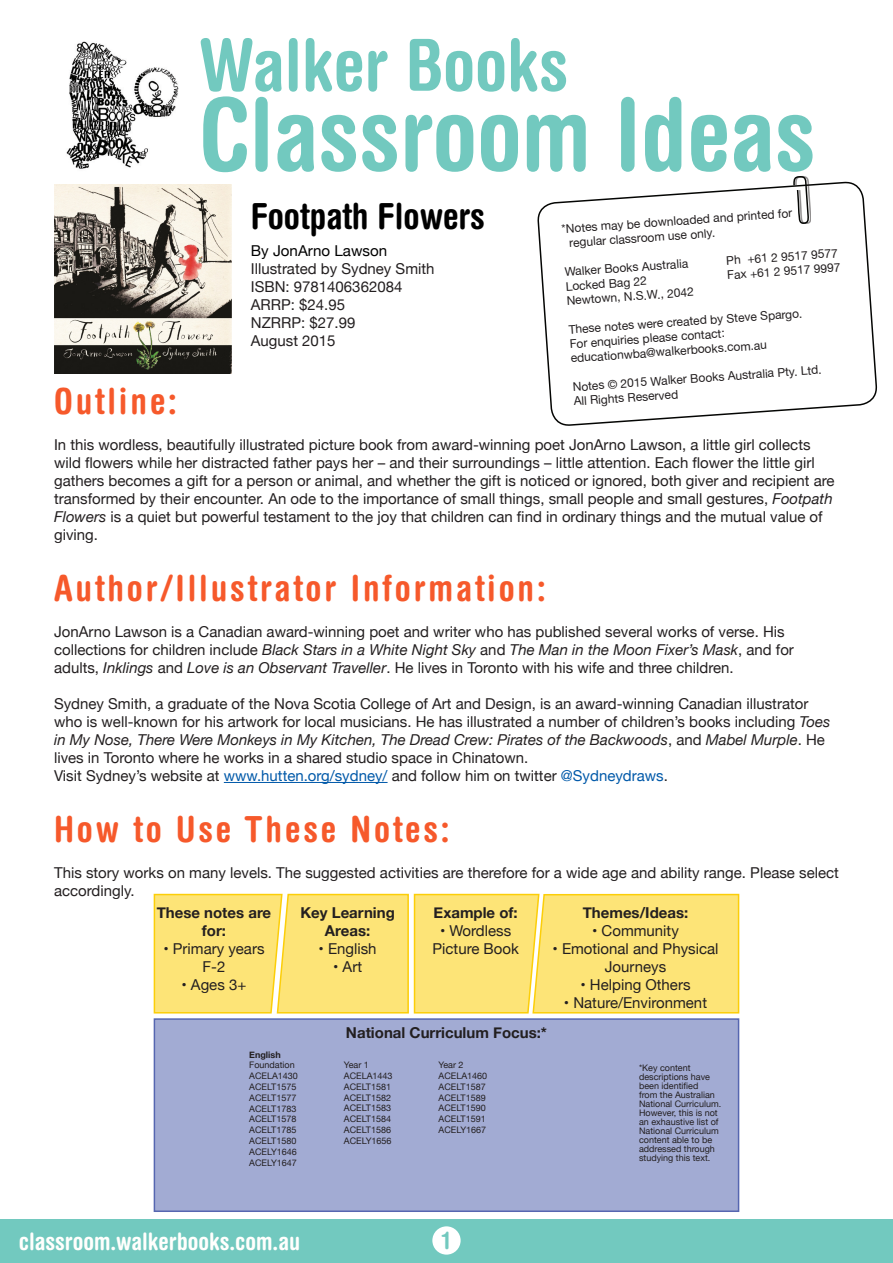
<style>
.page{position:relative;width:893px;height:1263px;background:#fff}
.page>*{position:absolute;margin:0;border:0;box-sizing:border-box;transform-origin:0 0}
.t1{font:700 condensed 100.5px "Helvetica Rounded";color:#72c9bf}
.t2{font:700 condensed 72px "Helvetica Rounded";color:#72c9bf}
.t3{font:700 condensed 36px "Helvetica Rounded";letter-spacing:.08em;color:#f6592b}
.t4{font:700 condensed 36px "Helvetica Rounded";color:#000}
.t5{font:700 condensed 24px "Helvetica Rounded";color:#fffffd}
.t6{font:700 condensed 24px "Helvetica Rounded";color:#72c9bf}
.t7{font:15px/18px "Helvetica Neue";color:#231f20}
.t8{font:700 15px/18px "Helvetica Neue";color:#231f20;text-align:center}
.t9{font:15px "Helvetica Neue";color:#000}
.t10{font:12px/14.4px "Helvetica Neue";color:#231f20}
.t11{font:9px/9px "Helvetica Neue";color:#231f20}
.t12{font:700 9px "Helvetica Neue";color:#231f20}
.s1{font-style:italic}
.s2{color:#0159a9}
</style>
<div class="page">
<div style="left:0;top:1219px;width:893px;height:44px;background:#72c9bf"></div>
<img style="left:66px;top:41px;width:113px;height:128px">
<svg style="left:537px;top:181px;width:340px;height:245px"></svg>
<div style="left:795px;top:176px;width:16px;height:48px;background:#231f20;opacity:.5"></div>
<svg style="left:792px;top:176px;width:17px;height:49px"></svg>
<div style="left:154px;top:1019px;width:585px;height:192px;background:#a2abd3"></div>
<div style="left:154px;top:1018px;width:585px;height:194px;border:2px solid #5666b0"></div>
<svg style="left:153px;top:893px;width:587px;height:121px;background:#fde477"></svg>
<div style="left:432px;top:1226px;width:29px;height:28px;background:#fff;border-radius:50%"></div>
<hr style="left:224px;top:782px;width:164px;height:1px;background:#0159a9">
<img style="left:54px;top:185px;width:178px;height:188px">
<h2 class="t2" style="left:199px;top:21px;width:371px">Walker Books</h2>
<h1 class="t1" style="left:199px;top:74px;width:618px">Classroom Ideas</h1>
<p class="t10" style="left:561px;top:222px;width:233px;rotate:-4deg">*Notes may be downloaded and printed for</p>
<p class="t10" style="left:569px;top:236px;width:148px;rotate:-4deg">regular classroom use only.</p>
<p class="t10" style="left:564px;top:265px;width:125px;rotate:-4deg">Walker Books Australia</p>
<p class="t4" style="left:251px;top:194px;width:236px">Footpath Flowers</p>
<p class="t9" style="left:251px;top:240px;width:138px">By JonArno Lawson</p>
<p class="t7" style="left:251px;top:261px;width:185px">Illustrated by Sydney Smith</p>
<p class="t7" style="left:251px;top:279px;width:153px">ISBN: 9781406362084</p>
<p class="t7" style="left:251px;top:297px;width:96px">ARRP: $24.95</p>
<p class="t7" style="left:251px;top:315px;width:106px">NZRRP: $27.99</p>
<p class="t7" style="left:251px;top:333px;width:86px">August 2015</p>
<p class="t10" style="left:726px;top:254px;width:113px;rotate:-4deg">Ph +61 2 9517 9577</p>
<p class="t10" style="left:727px;top:268px;width:115px;rotate:-4deg">Fax +61 2 9517 9997</p>
<p class="t10" style="left:565px;top:280px;width:83px;rotate:-4deg">Locked Bag 22</p>
<p class="t10" style="left:566px;top:294px;width:129px;rotate:-4deg">Newtown, N.S.W., 2042</p>
<p class="t10" style="left:568px;top:323px;width:236px;rotate:-4deg">These notes were created by Steve Spargo.<br>For enquiries please contact: educationwba@walkerbooks.com.au</p>
<p class="t10" style="left:572px;top:380px;width:251px;rotate:-4deg">Notes © 2015 Walker Books Australia Pty. Ltd.</p>
<p class="t10" style="left:573px;top:395px;width:106px;rotate:-4deg">All Rights Reserved</p>
<p class="t3" style="left:54px;top:379px;width:124px">Outline:</p>
<p class="t7" style="left:54px;top:436px;width:782px">In this wordless, beautifully illustrated picture book from award-winning poet JonArno Lawson, a little girl collects wild flowers while her distracted father pays her – and their surroundings – little attention. Each flower the little girl gathers becomes a gift for a person or animal, and whether the gift is noticed or ignored, both giver and recipient are transformed by their encounter. An ode to the importance of small things, small people and small gestures, <span class="s1">Footpath Flowers</span> is a quiet but powerful testament to the joy that children can find in ordinary things and the mutual value of giving.</p>
<p class="t3" style="left:54px;top:566px;width:493px">Author/Illustrator Information:</p>
<p class="t7" style="left:54px;top:623px;width:741px">JonArno Lawson is a Canadian award-winning poet and writer who has published several works of verse. His collections for children include <span class="s1">Black Stars in a White Night Sky</span> and <span class="s1">The Man in the Moon Fixer’s Mask</span>, and for adults, <span class="s1">Inklings</span> and <span class="s1">Love is an Observant Traveller</span>. He lives in Toronto with his wife and three children.</p>
<p class="t7" style="left:54px;top:695px;width:778px">Sydney Smith, a graduate of the Nova Scotia College of Art and Design, is an award-winning Canadian illustrator who is well-known for his artwork for local musicians. He has illustrated a number of children’s books including <span class="s1">Toes in My Nose, There Were Monkeys in My Kitchen, The Dread Crew: Pirates of the Backwoods</span>, and <span class="s1">Mabel Murple</span>. He lives in Toronto where he works in a shared studio space in Chinatown.</p>
<p class="t7" style="left:54px;top:767px;width:615px">Visit Sydney’s website at <span class="s2">www.hutten.org/sydney/</span> and follow him on twitter <span class="s2">@Sydneydraws</span>.</p>
<p class="t3" style="left:54px;top:807px;width:397px">How to Use These Notes:</p>
<p class="t7" style="left:54px;top:865px;width:786px">This story works on many levels. The suggested activities are therefore for a wide age and ability range. Please select accordingly.</p>
<p class="t8" style="left:157px;top:904px;width:116px">These notes are for:</p>
<p class="t7" style="left:163px;top:941px;width:103px;text-align:center">• Primary years<br>F-2</p>
<p class="t7" style="left:182px;top:977px;width:66px">• Ages 3+</p>
<p class="t8" style="left:300px;top:904px;width:96px">Key Learning<br>Areas:</p>
<p class="t7" style="left:319px;top:941px;width:60px">• English</p>
<p class="t7" style="left:333px;top:959px;width:30px">• Art</p>
<p class="t8" style="left:434px;top:904px;width:86px">Example of:</p>
<p class="t7" style="left:432px;top:923px;width:88px;text-align:center">• Wordless<br>Picture Book</p>
<p class="t8" style="left:583px;top:904px;width:107px">Themes/Ideas:</p>
<p class="t7" style="left:592px;top:923px;width:88px">• Community</p>
<p class="t7" style="left:553px;top:941px;width:167px;text-align:center">• Emotional and Physical<br>Journeys</p>
<p class="t7" style="left:580px;top:977px;width:111px">• Helping Others</p>
<p class="t7" style="left:564px;top:995px;width:145px">• Nature/Environment</p>
<p class="t8" style="left:346px;top:1024px;width:203px">National Curriculum Focus:*</p>
<p class="t12" style="left:249px;top:1047px;width:33px">English</p>
<p class="t11" style="left:249px;top:1061px;width:47px">Foundation</p>
<p class="t11" style="left:249px;top:1072px;width:50px">ACELA1430</p>
<p class="t11" style="left:249px;top:1083px;width:49px">ACELT1575</p>
<p class="t11" style="left:249px;top:1094px;width:49px">ACELT1577</p>
<p class="t11" style="left:249px;top:1104px;width:49px">ACELT1783</p>
<p class="t11" style="left:249px;top:1115px;width:49px">ACELT1578</p>
<p class="t11" style="left:249px;top:1126px;width:49px">ACELT1785</p>
<p class="t11" style="left:249px;top:1137px;width:49px">ACELT1580</p>
<p class="t11" style="left:249px;top:1148px;width:49px">ACELY1646</p>
<p class="t11" style="left:249px;top:1158px;width:49px">ACELY1647</p>
<h3 class="t5" style="left:19px;top:1226px;width:283px">classroom.walkerbooks.com.au</h3>
<p class="t11" style="left:344px;top:1061px;width:27px">Year 1</p>
<p class="t11" style="left:344px;top:1072px;width:50px">ACELA1443</p>
<p class="t11" style="left:344px;top:1083px;width:49px">ACELT1581</p>
<p class="t11" style="left:344px;top:1093px;width:49px">ACELT1582</p>
<p class="t11" style="left:344px;top:1104px;width:49px">ACELT1583</p>
<p class="t11" style="left:344px;top:1115px;width:49px">ACELT1584</p>
<p class="t11" style="left:344px;top:1126px;width:49px">ACELT1586</p>
<p class="t11" style="left:344px;top:1137px;width:49px">ACELY1656</p>
<p class="t11" style="left:439px;top:1061px;width:27px">Year 2</p>
<p class="t11" style="left:439px;top:1072px;width:50px">ACELA1460</p>
<p class="t11" style="left:439px;top:1083px;width:49px">ACELT1587</p>
<p class="t11" style="left:439px;top:1093px;width:49px">ACELT1589</p>
<p class="t11" style="left:439px;top:1104px;width:49px">ACELT1590</p>
<p class="t11" style="left:439px;top:1115px;width:49px">ACELT1591</p>
<p class="t11" style="left:439px;top:1126px;width:49px">ACELY1667</p>
<p class="t6" style="left:442px;top:1226px;width:9px">1</p>
<p class="t11" style="left:639px;top:1064px;width:84px">*Key content descriptions have been identified<br>from the Australian<br>National Curriculum.<br>However, this is not an exhaustive list of<br>National Curriculum content able to be addressed through studying this text.</p>
</div>
